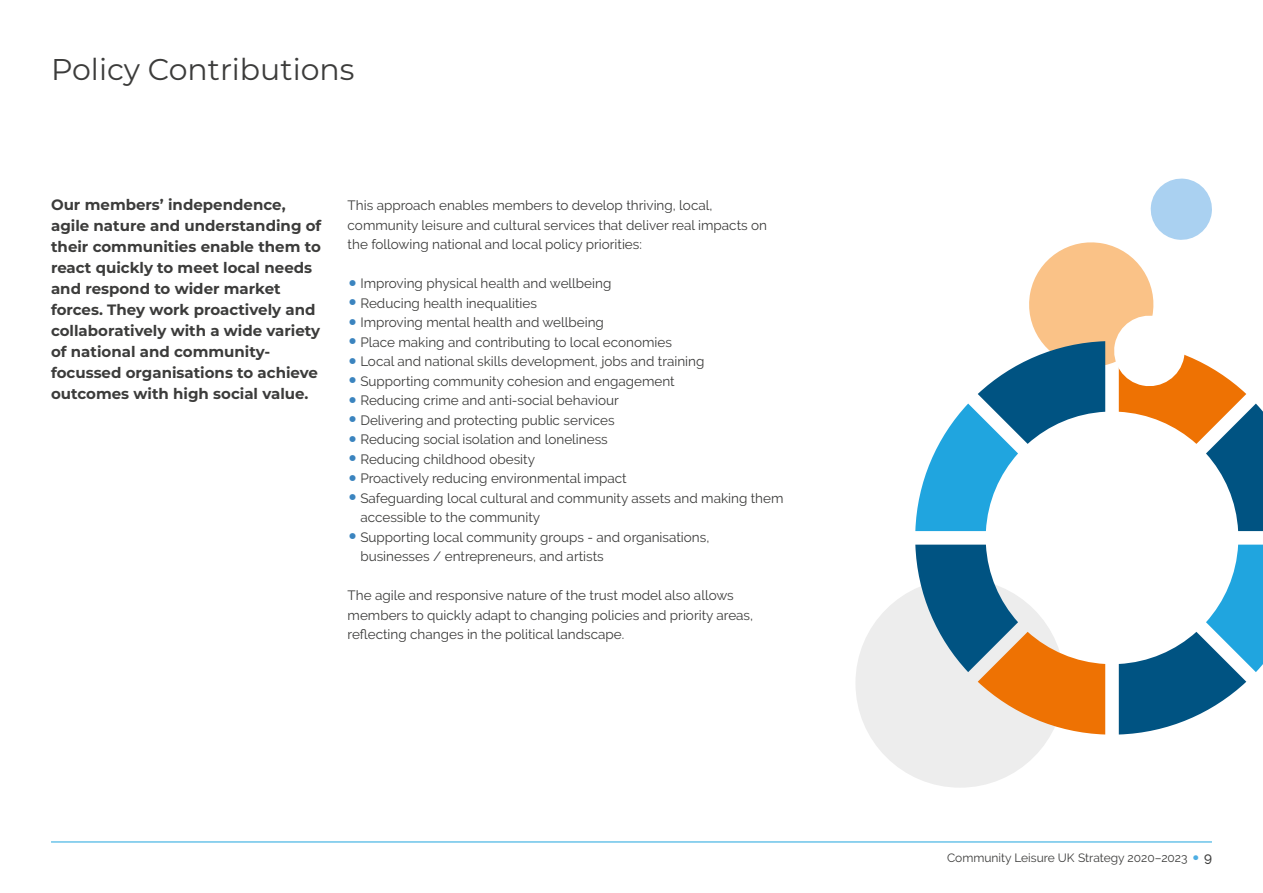
<style>
.page{position:relative;width:1263px;height:893px;background:#fff}
.page>*{position:absolute;margin:0;border:0;box-sizing:border-box;transform-origin:0 0}
.subheading{font:30px "Montserrat";color:#3c3c3b}
.body{font:27px "Raleway";color:#4eaee3}
.pull{font:700 15px/21px "Montserrat";color:#3c3c3b}
.body-2{font:13.5px/19.5px "Raleway";color:#3c3c3b}
.body-3{font:12px "Raleway";color:#3c3c3b}
.s1{font-weight:700;font-size:28.5px;color:#3b84bf}
</style>
<div class="page">
<div style="left:855px;top:579px;width:209px;height:209px;background:#ededed;border-radius:50%"></div>
<svg style="left:1119px;top:545px;width:144px;height:189px"></svg>
<svg style="left:915px;top:545px;width:190px;height:189px"></svg>
<svg style="left:915px;top:178px;width:348px;height:353px"></svg>
<hr style="left:51px;top:842px;width:1161px;height:1px;background:#20a5df">
<p class="subheading" style="left:51px;top:49px;width:305px">Policy Contributions</p>
<p class="pull" style="left:51px;top:193px;width:272px">Our members’ independence, agile nature and understanding of their communities enable them to react quickly to meet local needs and respond to wider market forces. They work proactively and collaboratively with a wide variety of national and community&shy;focussed organisations to achieve outcomes with high social value.</p>
<p class="body-2" style="left:348px;top:195px;width:421px">This approach enables members to develop thriving, local, community leisure and cultural services that deliver real impacts on the following national and local policy priorities:</p>
<p class="body-2" style="left:348px;top:273px;width:265px"><span class="s1">•</span> Improving physical health and wellbeing</p>
<p class="body-2" style="left:348px;top:293px;width:191px"><span class="s1">•</span> Reducing health inequalities</p>
<p class="body-2" style="left:348px;top:312px;width:258px"><span class="s1">•</span> Improving mental health and wellbeing</p>
<p class="body-2" style="left:348px;top:332px;width:326px"><span class="s1">•</span> Place making and contributing to local economies</p>
<p class="body-2" style="left:348px;top:351px;width:358px"><span class="s1">•</span> Local and national skills development, jobs and training</p>
<p class="body-2" style="left:348px;top:371px;width:328px"><span class="s1">•</span> Supporting community cohesion and engagement</p>
<p class="body-2" style="left:348px;top:390px;width:273px"><span class="s1">•</span> Reducing crime and anti-social behaviour</p>
<p class="body-2" style="left:348px;top:410px;width:269px"><span class="s1">•</span> Delivering and protecting public services</p>
<p class="body-2" style="left:348px;top:429px;width:262px"><span class="s1">•</span> Reducing social isolation and loneliness</p>
<p class="body-2" style="left:348px;top:449px;width:189px"><span class="s1">•</span> Reducing childhood obesity</p>
<p class="body-2" style="left:348px;top:468px;width:281px"><span class="s1">•</span> Proactively reducing environmental impact</p>
<p class="body-2" style="left:360px;top:488px;width:425px;text-indent:-13px"><span class="s1">•</span> Safeguarding local cultural and community assets and making them accessible to the community</p>
<p class="body-2" style="left:360px;top:527px;width:350px;text-indent:-13px"><span class="s1">•</span> Supporting local community groups - and organisations, businesses / entrepreneurs, and artists</p>
<p class="body-2" style="left:348px;top:585px;width:407px">The agile and responsive nature of the trust model also allows members to quickly adapt to changing policies and priority areas, reflecting changes in the political landscape.</p>
<p class="body-3" style="left:947px;top:851px;width:242px">Community Leisure UK Strategy 2020–2023</p>
<p class="body" style="left:1191px;top:841px;width:22px">• <sup>9</sup></p>
</div>
